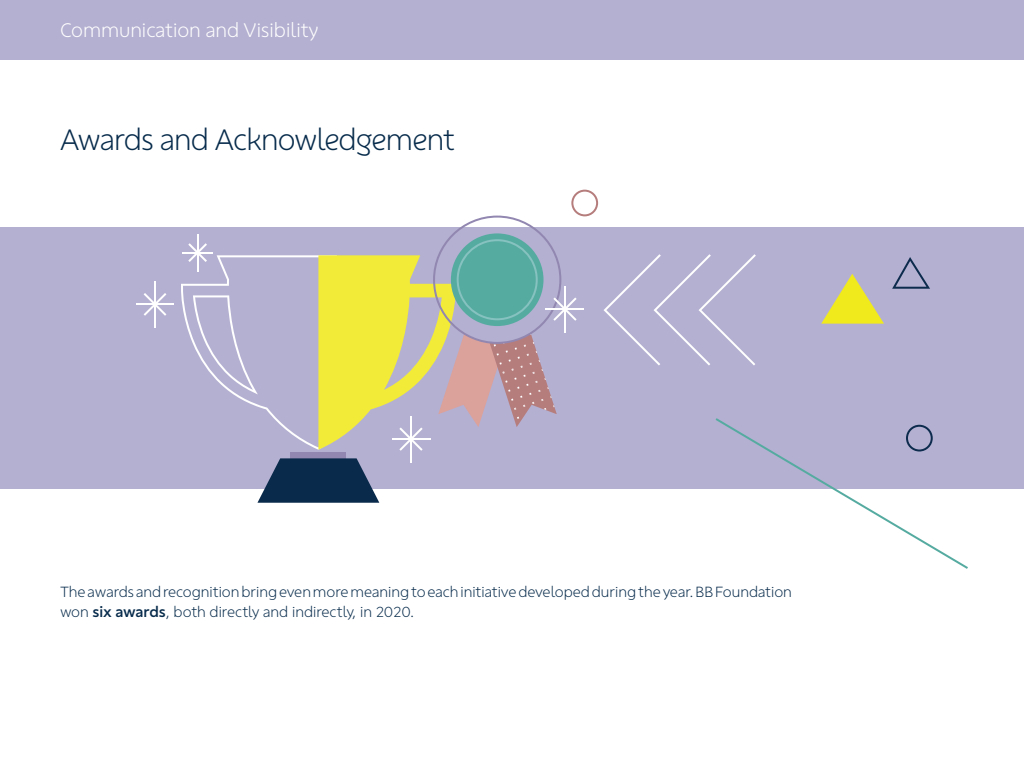
<style>
.page{position:relative;width:1024px;height:768px;background:#fff}
.page>*{position:absolute;margin:0;border:0;box-sizing:border-box;transform-origin:0 0}
.t1{font:300 29.9px "Banco Do Brasil Titulos";letter-spacing:-.02em;color:#072b4b}
.t2{font:300 19.9px "Banco Do Brasil Titulos";color:#fff}
.t3{font:300 14.9px/19.9px "Banco Do Brasil Textos";color:#072b4b}
.s1{font-weight:500}
</style>
<div class="page">
<div style="left:0;top:0;width:1024px;height:60px;background:#b4b0d1"></div>
<div style="left:0;top:227px;width:1024px;height:262px;background:#b4b0d1"></div>
<div style="left:291px;top:452px;width:55px;height:7px;background:#9187b0"></div>
<svg style="left:257px;top:458px;width:122px;height:45px"></svg>
<hr style="left:410px;top:416px;width:2px;height:47px;background:#fff">
<hr style="left:154px;top:281px;width:2px;height:46px;background:#fff">
<hr style="left:136px;top:303px;width:38px;height:2px;background:#fff">
<svg style="left:144px;top:293px;width:22px;height:23px"></svg>
<svg style="left:604px;top:254px;width:152px;height:112px"></svg>
<svg style="left:716px;top:418px;width:252px;height:151px"></svg>
<svg style="left:181px;top:190px;width:417px;height:261px"></svg>
<svg style="left:892px;top:257px;width:38px;height:32px"></svg>
<svg style="left:821px;top:274px;width:63px;height:50px"></svg>
<h2 class="t2" style="left:60px;top:18px;width:260px">Communication and Visibility</h2>
<h1 class="t1" style="left:60px;top:121px;width:396px">Awards and Acknowledgement</h1>
<p class="t3" style="left:60px;top:581px;width:733px">The awards and recognition bring even more meaning to each initiative developed during the year. BB Foundation won <span class="s1">six awards</span>, both directly and indirectly, in 2020.</p>
</div>
